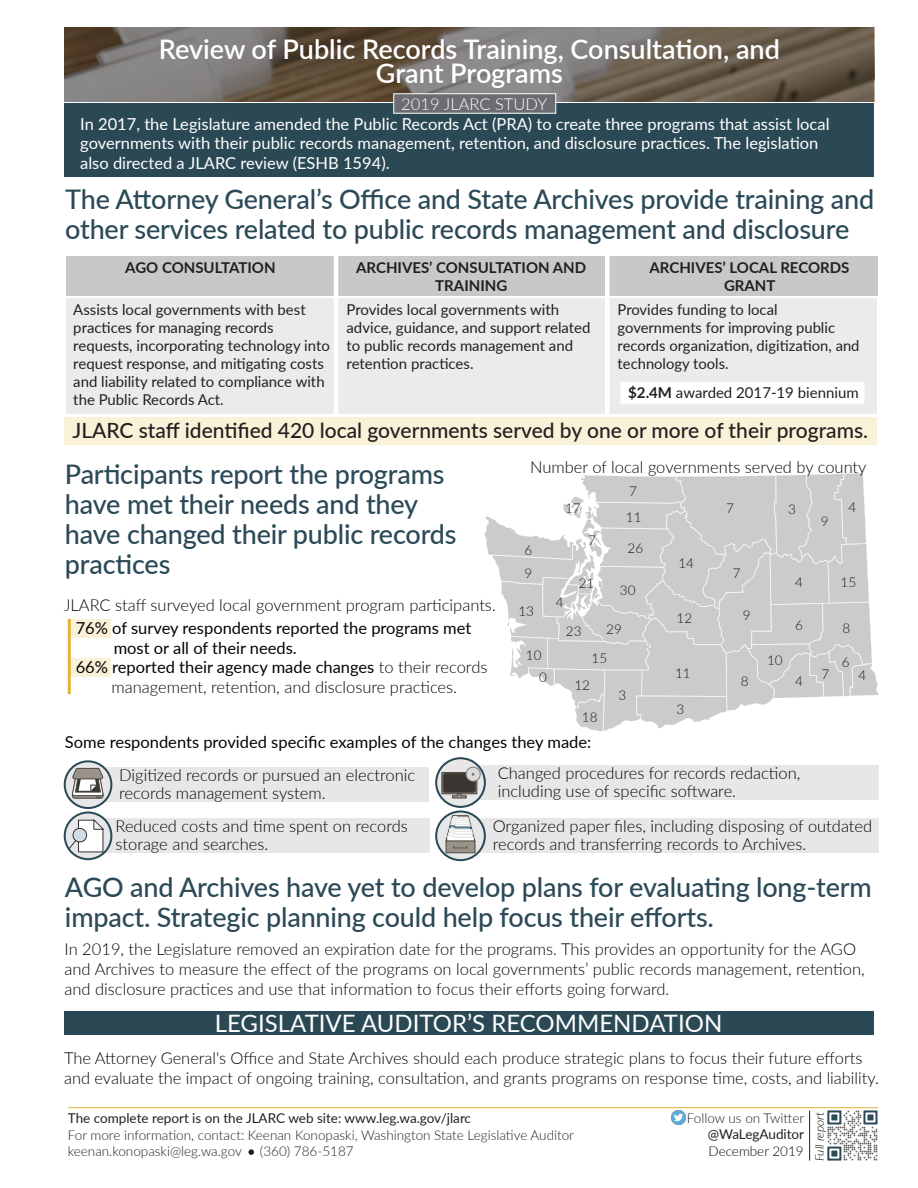
<style>
.page{position:relative;width:918px;height:1188px;background:#fff}
.page>*{position:absolute;margin:0;border:0;box-sizing:border-box;transform-origin:0 0}
.t1{font:500 27px/30px "Lato";letter-spacing:-.005em;color:#2b4956}
.t2{font:600 27px/24px "Lato";color:#fff;text-align:center}
.t3{font:24px "Lato";color:#fff}
.t4{font:500 21px "Lato";color:#231f20}
.t5{font:300 16.5px/18px "Lato";color:#040503}
.t6{font:16.5px/19.5px "Lato";color:#fff}
.t7{font:16.5px "Lato";color:#040503}
.t8{font:300 16.5px "Lato";color:#fff}
.t9{font:15px/18px "Lato";color:#231f20}
.t10{font:700 15px/18px "Lato";color:#231f20;text-align:center}
.t11{font:300 13.5px/16.2px "Lato";color:#231f20}
.t12{font:13.5px "Lato";color:#231f20}
.t13{font:300 13.5px/29.2px "Lato";color:#181818}
.t14{font:300 13.5px "Lato";color:#040503}
.t15{font:italic 300 12px "Lato";color:#040503}
.s1{font-weight:700}
.s2{font-weight:300}
</style>
<div class="page">
<svg style="left:484px;top:473px;width:395px;height:258px"></svg>
<div style="left:68px;top:619px;width:43px;height:18px;background:#f9f1d8"></div>
<div style="left:68px;top:658px;width:43px;height:18px;background:#f9f1d8"></div>
<svg style="left:64px;top:27px;width:810px;height:75px;background:#70675d"></svg>
<div style="left:64px;top:104px;width:810px;height:73px;background:#2b4955"></div>
<div style="left:393px;top:93px;width:163px;height:21px;background:#6c6d70;border:1px solid #fff"></div>
<hr style="left:68px;top:1107px;width:810px;height:1px;background:#e3b339">
<svg style="left:248px;top:1149px;width:6px;height:6px"></svg>
<img style="left:672px;top:1111px;width:13px;height:14px">
<div style="left:64px;top:1011px;width:810px;height:24px;background:#2b4955"></div>
<div style="left:65px;top:417px;width:812px;height:28px;background:#f9f1d8"></div>
<div style="left:66px;top:256px;width:812px;height:40px;background:#c9c8c8"></div>
<div style="left:66px;top:298px;width:811px;height:115px;background:#ebebec"></div>
<div style="left:621px;top:382px;width:243px;height:22px;background:#fff"></div>
<hr style="left:334px;top:246px;width:4px;height:169px;background:#fff">
<hr style="left:605px;top:246px;width:4px;height:169px;background:#fff">
<div style="left:100px;top:768px;width:329px;height:34px;background:#e6e7e6"></div>
<div style="left:473px;top:766px;width:406px;height:34px;background:#e6e7e6"></div>
<div style="left:473px;top:819px;width:406px;height:34px;background:#e6e7e6"></div>
<div style="left:101px;top:819px;width:328px;height:34px;background:#e6e7e6"></div>
<svg style="left:436px;top:758px;width:49px;height:49px"></svg>
<div style="left:435px;top:757px;width:51px;height:51px;border:2px solid #2b4956;border-radius:50%"></div>
<svg style="left:436px;top:811px;width:49px;height:49px"></svg>
<div style="left:435px;top:810px;width:51px;height:51px;border:2px solid #2b4956;border-radius:50%"></div>
<svg style="left:64px;top:760px;width:48px;height:100px"></svg>
<svg style="left:442px;top:772px;width:35px;height:22px"></svg>
<div style="left:443px;top:773px;width:32px;height:19px;background:#393631;border-radius:2px"></div>
<div style="left:443px;top:773px;width:33px;height:20px;border:1px solid #4d4942;border-radius:2px"></div>
<svg style="left:452px;top:793px;width:15px;height:5px"></svg>
<svg style="left:466px;top:767px;width:15px;height:15px"></svg>
<svg style="left:446px;top:848px;width:29px;height:5px"></svg>
<svg style="left:445px;top:815px;width:30px;height:33px"></svg>
<hr style="left:68px;top:619px;width:3px;height:75px;background:#e3b339">
<svg style="left:827px;top:1110px;width:51px;height:51px"></svg>
<hr style="left:809px;top:1111px;width:1px;height:50px;background:#231f20">
<h1 class="t2" style="left:159px;top:36px;width:623px">Review of Public Records Training, Consultation, and<br>Grant Programs</h1>
<p class="t6" style="left:80px;top:113px;width:751px">In 2017, the Legislature amended the Public Records Act (PRA) to create three programs that assist local governments with their public records management, retention, and disclosure practices. The legislation also directed a JLARC review (ESHB 1594).</p>
<p class="t8" style="left:401px;top:92px;width:148px">2019 JLARC STUDY</p>
<h1 class="t1" style="left:65px;top:183px;width:810px">The Attorney General’s Office and State Archives provide training and other services related to public records management and disclosure</h1>
<p class="t10" style="left:125px;top:258px;width:152px">AGO CONSULTATION</p>
<p class="t10" style="left:356px;top:258px;width:232px">ARCHIVES’ CONSULTATION AND<br>TRAINING</p>
<p class="t10" style="left:650px;top:258px;width:201px">ARCHIVES’ LOCAL RECORDS<br>GRANT</p>
<p class="t9" style="left:73px;top:300px;width:258px">Assists local governments with best practices for managing records requests, incorporating technology into request response, and mitigating costs and liability related to compliance with the Public Records Act.</p>
<p class="t9" style="left:347px;top:300px;width:246px">Provides local governments with advice, guidance, and support related to public records management and retention practices.</p>
<p class="t9" style="left:618px;top:300px;width:243px">Provides funding to local governments for improving public records organization, digitization, and technology tools.</p>
<p class="t9" style="left:628px;top:383px;width:232px"><span class="s1">$2.4M</span> awarded 2017-19 biennium</p>
<p class="t4" style="left:72px;top:415px;width:797px">JLARC staff identified 420 local governments served by one or more of their programs.</p>
<p class="t5" style="left:530px;top:457px;width:338px">Number of local governments served by county</p>
<h1 class="t1" style="left:65px;top:458px;width:393px">Participants report the programs have met their needs and they have changed their public records practices</h1>
<p class="t13" style="left:629px;top:476px;width:9px">7</p>
<p class="t13" style="left:848px;top:492px;width:9px">4</p>
<p class="t13" style="left:726px;top:493px;width:9px">7</p>
<p class="t13" style="left:565px;top:493px;width:17px">17</p>
<p class="t13" style="left:788px;top:494px;width:9px">3</p>
<p class="t13" style="left:626px;top:502px;width:17px">11</p>
<p class="t13" style="left:628px;top:533px;width:17px">26</p>
<p class="t13" style="left:620px;top:575px;width:17px">30</p>
<p class="t13" style="left:592px;top:614px;width:32px;text-indent:15px">29<br>15</p>
<p class="t13" style="left:821px;top:506px;width:9px">9</p>
<p class="t13" style="left:588px;top:525px;width:9px">7</p>
<p class="t13" style="left:525px;top:535px;width:9px">6</p>
<p class="t13" style="left:678px;top:548px;width:17px">14</p>
<p class="t13" style="left:525px;top:558px;width:9px">9</p>
<p class="t13" style="left:733px;top:558px;width:9px">7</p>
<p class="t13" style="left:841px;top:567px;width:17px">15</p>
<p class="t13" style="left:842px;top:613px;width:9px">8</p>
<p class="t13" style="left:842px;top:647px;width:9px">6</p>
<p class="t13" style="left:795px;top:567px;width:9px">4</p>
<p class="t13" style="left:795px;top:610px;width:9px">6</p>
<p class="t13" style="left:579px;top:568px;width:17px">21</p>
<p class="t13" style="left:556px;top:587px;width:9px">4</p>
<p class="t5" style="left:64px;top:595px;width:434px">JLARC staff surveyed local government program participants.</p>
<p class="t13" style="left:518px;top:596px;width:17px">13</p>
<p class="t13" style="left:743px;top:600px;width:9px">9</p>
<p class="t13" style="left:677px;top:603px;width:17px">12</p>
<p class="t7" style="left:76px;top:616px;width:397px">76% of survey respondents reported the programs met</p>
<p class="t7" style="left:114px;top:636px;width:185px">most or all of their needs.</p>
<p class="t7" style="left:76px;top:656px;width:413px">66% reported their agency made changes <span class="s2">to their records</span></p>
<p class="t5" style="left:111px;top:678px;width:347px">management, retention, and disclosure practices.</p>
<p class="t7" style="left:65px;top:730px;width:528px">Some respondents provided specific examples of the changes they made:</p>
<p class="t13" style="left:566px;top:616px;width:17px">23</p>
<p class="t13" style="left:526px;top:640px;width:17px">10</p>
<p class="t13" style="left:767px;top:645px;width:17px">10</p>
<p class="t13" style="left:675px;top:658px;width:17px">11</p>
<p class="t13" style="left:822px;top:659px;width:9px">7</p>
<p class="t13" style="left:858px;top:660px;width:9px">4</p>
<p class="t13" style="left:539px;top:662px;width:9px">0</p>
<p class="t13" style="left:741px;top:666px;width:9px">8</p>
<p class="t13" style="left:795px;top:666px;width:9px">4</p>
<p class="t13" style="left:574px;top:670px;width:17px">12</p>
<p class="t13" style="left:619px;top:680px;width:9px">3</p>
<p class="t13" style="left:677px;top:694px;width:9px">3</p>
<p class="t13" style="left:582px;top:702px;width:17px">18</p>
<p class="t5" style="left:119px;top:765px;width:297px">Digitized records or pursued an electronic records management system.</p>
<p class="t5" style="left:116px;top:817px;width:294px">Reduced costs and time spent on records storage and searches.</p>
<p class="t5" style="left:498px;top:763px;width:304px">Changed procedures for records redaction, including use of specific software.</p>
<p class="t5" style="left:493px;top:816px;width:381px">Organized paper files, including disposing of outdated records and transferring records to Archives.</p>
<h1 class="t1" style="left:65px;top:871px;width:808px">AGO and Archives have yet to develop plans for evaluating long-term impact. Strategic planning could help focus their efforts.</h1>
<p class="t5" style="left:65px;top:939px;width:802px;line-height:19.8px">In 2019, the Legislature removed an expiration date for the programs. This provides an opportunity for the AGO and Archives to measure the effect of the programs on local governments’ public records management, retention, and disclosure practices and use that information to focus their efforts going forward.</p>
<h2 class="t3" style="left:215px;top:1006px;width:509px">LEGISLATIVE AUDITOR’S RECOMMENDATION</h2>
<p class="t5" style="left:64px;top:1048px;width:816px;line-height:19.8px">The Attorney General's Office and State Archives should each produce strategic plans to focus their future efforts and evaluate the impact of ongoing training, consultation, and grants programs on response time, costs, and liability.</p>
<p class="t11" style="left:687px;top:1110px;width:119px">Follow us on Twitter</p>
<p class="t12" style="left:708px;top:1125px;width:98px">@WaLegAuditor</p>
<p class="t15" style="left:811px;top:1161px;width:51px;rotate:-90deg">Full report</p>
<p class="t12" style="left:68px;top:1109px;width:405px">The complete report is on the JLARC web site: www.leg.wa.gov/jlarc</p>
<p class="t11" style="left:68px;top:1126px;width:508px">For more information, contact: Keenan Konopaski, Washington State Legislative Auditor keenan.konopaski@leg.wa.gov</p>
<p class="t11" style="left:260px;top:1142px;width:95px">(360) 786-5187</p>
<p class="t14" style="left:709px;top:1142px;width:97px">December 2019</p>
</div>
